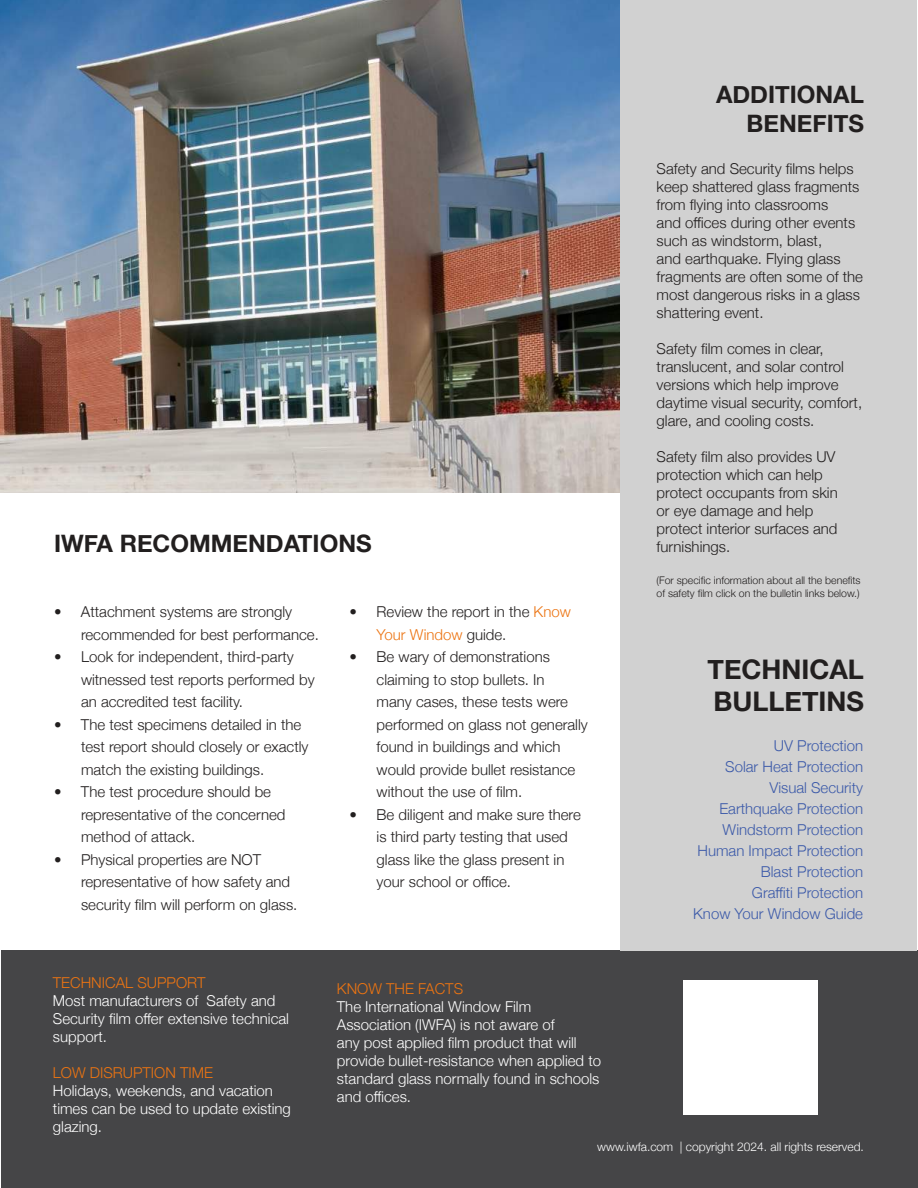
<style>
.page{position:relative;width:918px;height:1188px;background:#fff}
.page>*{position:absolute;margin:0;border:0;box-sizing:border-box;transform-origin:0 0}
.t1{font:700 27px/32.4px "Helvetica Neue";color:#221f1f}
.t2{font:700 24px/28.8px "Helvetica Neue";color:#221f1f;text-align:right}
.t3{font:300 15px/22.5px "Helvetica Neue";color:#221f1f}
.t4{font:300 15px/18px "Helvetica Neue";color:#fff}
.t5{font:300 15px/21px "Helvetica Neue";color:#3c5aa9;text-align:right}
.t6{font:300 15px "Helvetica Neue";color:#ec7412}
.t7{font:300 12px "Helvetica Neue";color:#fff}
.t8{font:300 10.5px/13.5px "Helvetica Neue";color:#221f1f}
.s1{color:#ec7412}
</style>
<div class="page">
<img style="left:0;top:0;width:620px;height:492px">
<div style="left:1px;top:950px;width:916px;height:238px;background:#454547"></div>
<div style="left:620px;top:0;width:297px;height:950px;background:#d1d1d1"></div>
<div style="left:683px;top:980px;width:135px;height:135px;background:#fff"></div>
<h2 class="t2" style="left:54px;top:529px;width:319px">IWFA RECOMMENDATIONS</h2>
<p class="t3" style="left:81px;top:602px;width:239px;text-indent:-27px">• Attachment systems are strongly recommended for best performance.</p>
<p class="t3" style="left:81px;top:647px;width:235px;text-indent:-27px">• Look for independent, third-party witnessed test reports performed by an accredited test facility.</p>
<p class="t3" style="left:81px;top:714px;width:229px;text-indent:-27px">• The test specimens detailed in the test report should closely or exactly match the existing buildings.</p>
<p class="t3" style="left:81px;top:782px;width:206px;text-indent:-27px">• The test procedure should be representative of the concerned method of attack.</p>
<p class="t3" style="left:81px;top:849px;width:218px;text-indent:-27px">• Physical properties are NOT representative of how safety and security film will perform on glass.</p>
<p class="t3" style="left:377px;top:602px;width:196px;text-indent:-27px">• Review the report in the <span class="s1">Know<br>Your Window</span> guide.</p>
<p class="t3" style="left:377px;top:647px;width:213px;text-indent:-27px">• Be wary of demonstrations claiming to stop bullets. In<br>many cases, these tests were performed on glass not generally found in buildings and which would provide bullet resistance without the use of film.</p>
<p class="t3" style="left:377px;top:804px;width:206px;text-indent:-27px">• Be diligent and make sure there is third party testing that used glass like the glass present in your school or ofÏce.</p>
<p class="t6" style="left:53px;top:976px;width:154px">TECHNICAL SUPPORT</p>
<p class="t4" style="left:53px;top:993px;width:238px">Most manufacturers of Safety and<br>Security film offer extensive technical support.</p>
<p class="t6" style="left:53px;top:1066px;width:162px">LOW DISRUPTION TIME</p>
<p class="t4" style="left:53px;top:1083px;width:240px">Holidays, weekends, and vacation times can be used to update existing glazing.</p>
<p class="t6" style="left:337px;top:982px;width:128px">KNOW THE FACTS</p>
<p class="t4" style="left:337px;top:999px;width:266px">The International Window Film Association (IWFA) is not aware of<br>any post applied film product that will provide bullet-resistance when applied to standard glass normally found in schools and ofÏces.</p>
<h2 class="t2" style="left:716px;top:81px;width:149px">ADDITIONAL<br>BENEFITS</h2>
<p class="t3" style="left:657px;top:159px;width:208px;line-height:18px">Safety and Security films helps keep shattered glass fragments from flying into classrooms<br>and ofÏces during other events such as windstorm, blast,<br>and earthquake. Flying glass fragments are often some of the most dangerous risks in a glass shattering event.</p>
<p class="t3" style="left:657px;top:339px;width:207px;line-height:18px">Safety film comes in clear, translucent, and solar control versions which help improve daytime visual security, comfort, glare, and cooling costs.</p>
<p class="t3" style="left:657px;top:447px;width:183px;line-height:18px">Safety film also provides UV protection which can help protect occupants from skin or eye damage and help protect interior surfaces and furnishings.</p>
<p class="t8" style="left:657px;top:573px;width:206px">(For specific information about all the benefits of safety film click on the bulletin links below.)</p>
<h1 class="t1" style="left:708px;top:653px;width:158px">TECHNICAL<br>BULLETINS</h1>
<p class="t5" style="left:693px;top:737px;width:171px">UV Protection<br>Solar Heat Protection<br>Visual Security<br>Earthquake Protection<br>Windstorm Protection<br>Human Impact Protection<br>Blast Protection<br>GrafÏti Protection<br>Know Your Window Guide</p>
<p class="t7" style="left:597px;top:1142px;width:268px">www.iwfa.com | copyright 2024. all rights reserved.</p>
</div>
